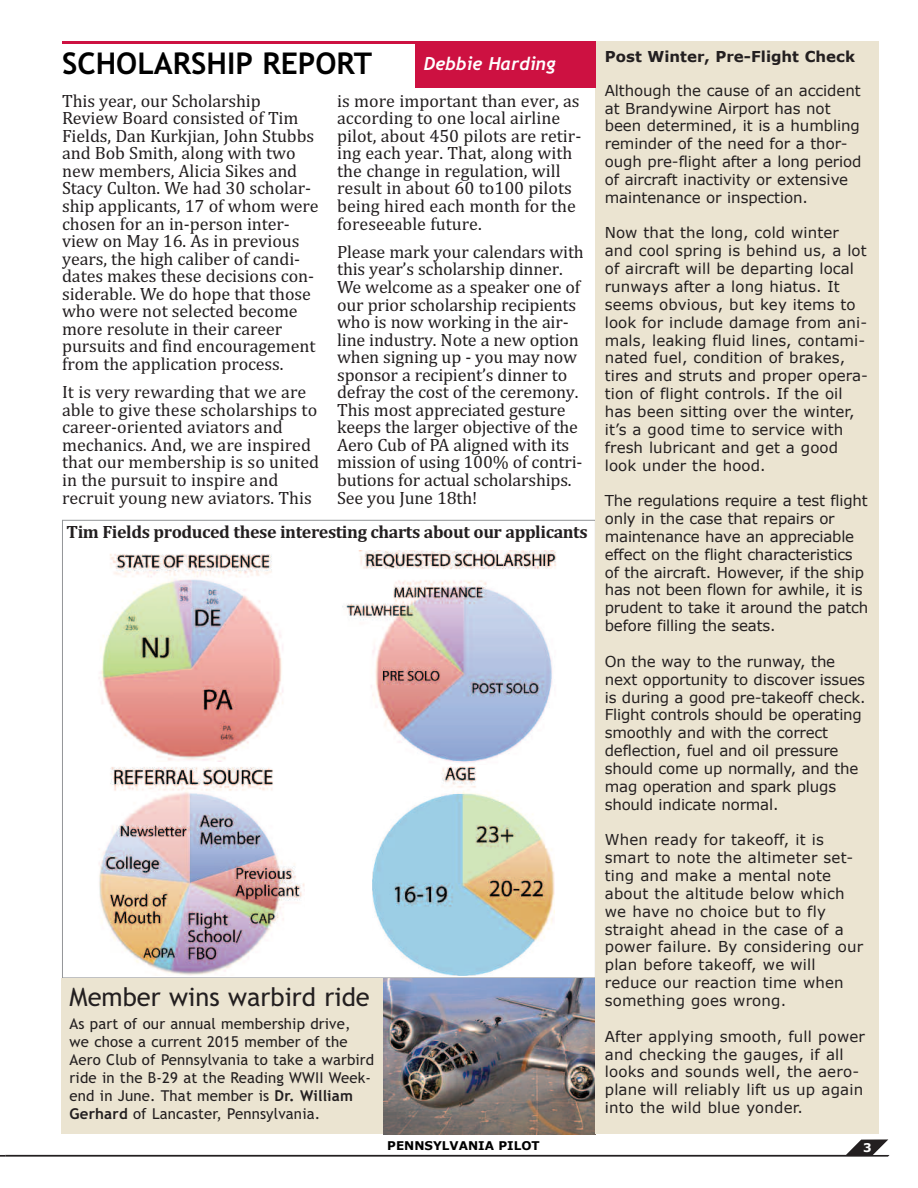
<style>
.page{position:relative;width:918px;height:1188px;background:#fff}
.page>*{position:absolute;margin:0;border:0;box-sizing:border-box;transform-origin:0 0}
.t1{font:700 30px "Trebuchet MS";color:#000}
.t2{font:25.5px "Trebuchet MS";color:#231f20}
.t3{font:18px/17.5px "Cambria";letter-spacing:-.005em;color:#231f20}
.t4{font:700 18px "Cambria";letter-spacing:-.025em;color:#231f20}
.t5{font:italic 700 18px "Trebuchet";color:#fff}
.t6{font:15px/17.9px "Verdana";letter-spacing:.005em;color:#231f20}
.t7{font:15px/17.9px "Verdana";letter-spacing:-.015em;color:#231f20}
.t8{font:15px/18px "Trebuchet MS";letter-spacing:.01em;color:#231f20}
.t9{font:700 15px "Verdana";color:#231f20}
.t10{font:700 12px "Verdana";color:#000}
.t11{font:700 12px "Verdana";color:#fff}
.s1{font-weight:700}
</style>
<div class="page">
<hr style="left:0;top:782px;width:1px;height:352px;background:#dcd2b8">
<svg style="left:0;top:1139px;width:890px;height:18px"></svg>
<hr style="left:0;top:43px;width:1px;height:45px;background:#cd1141">
<div style="left:61px;top:979px;width:322px;height:155px;background:#ebe4d1"></div>
<img style="left:383px;top:979px;width:213px;height:155px">
<div style="left:596px;top:41px;width:283px;height:1093px;background:#ebe4d1"></div>
<hr style="left:0;top:561px;width:1px;height:45px;background:#cd1141">
<div style="left:415px;top:43px;width:181px;height:45px;background:#cd1141"></div>
<hr style="left:62px;top:41px;width:534px;height:2px;background:#cd1141">
<img style="left:342px;top:551px;width:215px;height:212px">
<img style="left:372px;top:766px;width:183px;height:209px">
<img style="left:99px;top:554px;width:184px;height:208px">
<img style="left:99px;top:767px;width:205px;height:208px">
<h1 class="t1" style="left:62px;top:46px;width:311px">SCHOLARSHIP REPORT</h1>
<p class="t5" style="left:424px;top:53px;width:133px">Debbie Harding</p>
<p class="t3" style="left:62px;top:92px;width:258px">This year, our Scholarship<br>Review Board consisted of Tim<br>Fields, Dan Kurkjian, John Stubbs and Bob Smith, along with two new members, Alicia Sikes and<br>Stacy Culton. We had 30 scholar&shy;ship applicants, 17 of whom were chosen for an in-person inter&shy;view on May 16. As in previous years, the high caliber of candi&shy;dates makes these decisions con&shy;siderable. We do hope that those who were not selected become more resolute in their career pursuits and find encouragement from the application process.</p>
<p class="t3" style="left:62px;top:383px;width:259px">It is very rewarding that we are able to give these scholarships to career-oriented aviators and mechanics. And, we are inspired that our membership is so united in the pursuit to inspire and recruit young new aviators. This</p>
<p class="t3" style="left:337px;top:92px;width:246px">is more important than ever, as according to one local airline pilot, about 450 pilots are retir&shy;ing each year. That, along with the change in regulation, will result in about 60 to100 pilots being hired each month for the foreseeable future.</p>
<p class="t3" style="left:337px;top:243px;width:248px">Please mark your calendars with this year’s scholarship dinner.<br>We welcome as a speaker one of our prior scholarship recipients who is now working in the air&shy;line industry. Note a new option when signing up - you may now sponsor a recipient’s dinner to defray the cost of the ceremony.<br>This most appreciated gesture keeps the larger objective of the<br>Aero Cub of PA aligned with its mission of using 100% of contri&shy;butions for actual scholarships.<br>See you June 18th!</p>
<p class="t4" style="left:67px;top:521px;width:523px">Tim Fields produced these interesting charts about our applicants</p>
<h2 class="t2" style="left:70px;top:983px;width:302px">Member wins warbird ride</h2>
<p class="t8" style="left:70px;top:1015px;width:306px">As part of our annual membership drive,<br>we chose a current 2015 member of the Aero Club of Pennsylvania to take a warbird ride in the B-29 at the Reading WWII Week&shy;end in June. That member is <span class="s1">Dr. William Gerhard</span> of Lancaster, Pennsylvania.</p>
<p class="t9" style="left:605px;top:47px;width:252px">Post Winter, Pre-Flight Check</p>
<p class="t6" style="left:605px;top:81px;width:258px">Although the cause of an accident at Brandywine Airport has not been determined, it is a humbling reminder of the need for a thor&shy;ough pre-flight after a long period of aircraft inactivity or extensive maintenance or inspection.</p>
<p class="t6" style="left:605px;top:224px;width:265px">Now that the long, cold winter and cool spring is behind us, a lot of aircraft will be departing local runways after a long hiatus. It seems obvious, but key items to look for include damage from ani&shy;mals, leaking fluid lines, contami&shy;nated fuel, condition of brakes, tires and struts and proper opera&shy;tion of flight controls. If the oil has been sitting over the winter, it’s a good time to service with fresh lubricant and get a good look under the hood.</p>
<p class="t7" style="left:605px;top:491px;width:265px">The regulations require a test flight only in the case that repairs or maintenance have an appreciable effect on the flight characteristics of the aircraft. However, if the ship has not been flown for awhile, it is prudent to take it around the patch before filling the seats.</p>
<p class="t7" style="left:605px;top:652px;width:262px">On the way to the runway, the next opportunity to discover issues is during a good pre-takeoff check.<br>Flight controls should be operating smoothly and with the correct deflection, fuel and oil pressure should come up normally, and the mag operation and spark plugs should indicate normal.</p>
<p class="t6" style="left:605px;top:830px;width:260px">When ready for takeoff, it is smart to note the altimeter set&shy;ting and make a mental note about the altitude below which we have no choice but to fly straight ahead in the case of a power failure. By considering our plan before takeoff, we will reduce our reaction time when something goes wrong.</p>
<p class="t6" style="left:605px;top:1027px;width:262px">After applying smooth, full power and checking the gauges, if all looks and sounds well, the aero&shy;plane will reliably lift us up again into the wild blue yonder.</p>
<p class="t10" style="left:387px;top:1138px;width:154px">PENNSYLVANIA PILOT</p>
<p class="t11" style="left:863px;top:1140px;width:10px">3</p>
</div>
